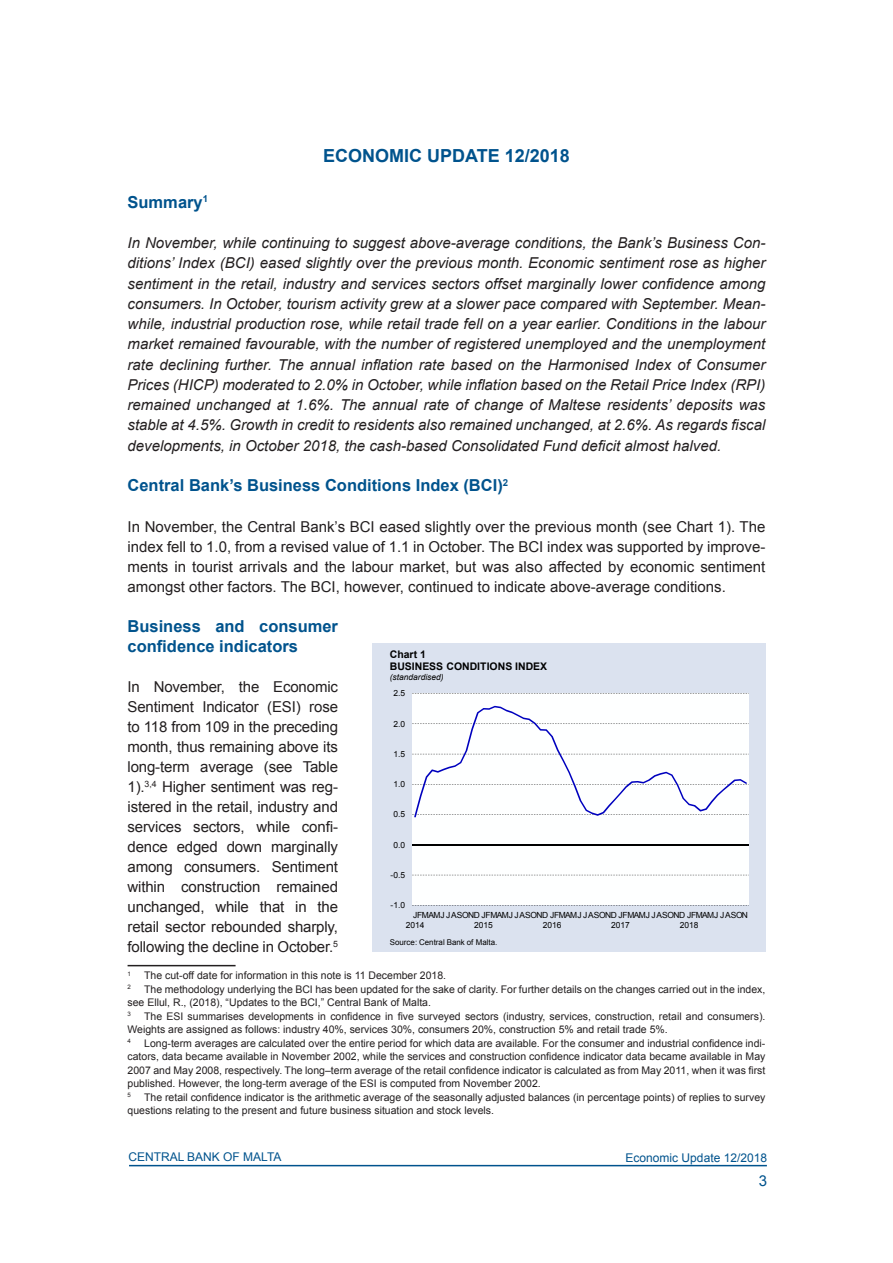
<style>
.page{position:relative;width:893px;height:1263px;background:#fff}
.page>*{position:absolute;margin:0;border:0;box-sizing:border-box;transform-origin:0 0}
.QR_Main_Title{font:700 18px "Arial";color:#00538d}
.QR_Subhead_Level_1{font:700 16.5px/20px "Arial";color:#00538d}
.QR_Normal_Text{font:italic 15px/20.2px "Arial";color:#231f20;text-align:justify}
.QR_Normal_Text-2{font:15px/20px "Arial";letter-spacing:-.005em;color:#231f20;text-align:justify}
.t1{font:15px "Arial";color:#00538d}
.t2{font:12px "Arial";color:#00538d}
.QR_Footnote{font:10.5px/13.5px "Arial";color:#231f20}
.t3{font:700 10.5px/12.1px "Arial";color:#000}
.t4{font:8.4px/9.8px "Arial";letter-spacing:-.025em;color:#000}
.t5{font:italic 8.4px "Arial";letter-spacing:-.005em;color:#000}
.t6{font:7.95px "Arial";color:#000}
.QR_Footnote-2{font:6.15px "Arial";color:#231f20}
</style>
<div class="page">
<hr style="left:129px;top:1165px;width:638px;height:1px;background:#00538d">
<hr style="left:128px;top:965px;width:108px;height:1px;background:#231f20">
<div style="left:372px;top:643px;width:393px;height:308px;background:#dbe2ef"></div>
<div style="left:412px;top:693px;width:337px;height:212px;background:#feffff"></div>
<hr style="left:412px;top:844px;width:337px;height:1px;background:#000">
<svg style="left:414px;top:706px;width:333px;height:111px"></svg>
<p class="QR_Main_Title" style="left:323px;top:144px;width:248px">ECONOMIC UPDATE 12/2018</p>
<p class="QR_Subhead_Level_1" style="left:128px;top:192px;width:82px">Summary<sup>1</sup></p>
<p class="QR_Normal_Text" style="left:128px;top:233px;width:639px">In November, while continuing to suggest above-average conditions, the Bank’s Business Con&shy;ditions’ Index (BCI) eased slightly over the previous month. Economic sentiment rose as higher sentiment in the retail, industry and services sectors offset marginally lower confidence among consumers. In October, tourism activity grew at a slower pace compared with September. Mean&shy;while, industrial production rose, while retail trade fell on a year earlier. Conditions in the labour market remained favourable, with the number of registered unemployed and the unemployment rate declining further. The annual inflation rate based on the Harmonised Index of Consumer Prices (HICP) moderated to 2.0% in October, while inflation based on the Retail Price Index (RPI) remained unchanged at 1.6%. The annual rate of change of Maltese residents’ deposits was stable at 4.5%. Growth in credit to residents also remained unchanged, at 2.6%. As regards fiscal developments, in October 2018, the cash-based Consolidated Fund deficit almost halved.</p>
<p class="QR_Subhead_Level_1" style="left:128px;top:476px;width:382px">Central Bank’s Business Conditions Index (BCI)<sup>2</sup></p>
<p class="QR_Normal_Text-2" style="left:128px;top:516px;width:639px">In November, the Central Bank’s BCI eased slightly over the previous month (see Chart 1). The index fell to 1.0, from a revised value of 1.1 in October. The BCI index was supported by improve&shy;ments in tourist arrivals and the labour market, but was also affected by economic sentiment amongst other factors. The BCI, however, continued to indicate above-average conditions.</p>
<p class="QR_Subhead_Level_1" style="left:128px;top:617px;width:212px">Business and consumer confidence indicators</p>
<p class="QR_Normal_Text-2" style="left:128px;top:677px;width:212px">In November, the Economic Sentiment Indicator (ESI) rose to 118 from 109 in the preceding month, thus remaining above its long-term average (see Table 1).<sup>3,4</sup> Higher sentiment was reg&shy;istered in the retail, industry and services sectors, while confi&shy;dence edged down marginally among consumers. Sentiment within construction remained unchanged, while that in the retail sector rebounded sharply, following the decline in October.<sup>5</sup></p>
<p class="QR_Footnote-2" style="left:128px;top:969px;width:5px">1</p>
<p class="QR_Footnote" style="left:144px;top:969px;width:303px">The cut-off date for information in this note is 11 December 2018.</p>
<p class="QR_Footnote-2" style="left:128px;top:983px;width:5px">2</p>
<p class="t3" style="left:390px;top:648px;width:159px">Chart 1<br>BUSINESS CONDITIONS INDEX</p>
<p class="t5" style="left:390px;top:672px;width:55px">(standardised)</p>
<p class="t4" style="left:393px;top:689px;width:13px">2.5</p>
<p class="t4" style="left:393px;top:719px;width:13px">2.0</p>
<p class="t4" style="left:393px;top:749px;width:13px">1.5</p>
<p class="t4" style="left:393px;top:779px;width:13px">1.0</p>
<p class="t4" style="left:393px;top:810px;width:13px">0.5</p>
<p class="t4" style="left:393px;top:840px;width:13px">0.0</p>
<p class="t4" style="left:391px;top:870px;width:16px">-0.5</p>
<p class="t4" style="left:391px;top:900px;width:16px">-1.0</p>
<p class="t4" style="left:406px;top:910px;width:344px;text-indent:7px">JFMAMJ JASOND JFMAMJ JASOND JFMAMJ JASOND JFMAMJ JASOND JFMAMJ JASON<br>2014</p>
<p class="t4" style="left:474px;top:920px;width:20px">2015</p>
<p class="t4" style="left:543px;top:920px;width:20px">2016</p>
<p class="t4" style="left:611px;top:920px;width:20px">2017</p>
<p class="t4" style="left:680px;top:920px;width:20px">2018</p>
<p class="t6" style="left:390px;top:937px;width:109px">Source: Central Bank of Malta.</p>
<p class="QR_Footnote" style="left:128px;top:982px;width:639px;text-indent:17px">The methodology underlying the BCI has been updated for the sake of clarity. For further details on the changes carried out in the index, see Ellul, R., (2018), “Updates to the BCI,” Central Bank of Malta.</p>
<p class="QR_Footnote-2" style="left:128px;top:1010px;width:5px">3</p>
<p class="QR_Footnote" style="left:128px;top:1009px;width:639px;text-indent:17px">The ESI summarises developments in confidence in five surveyed sectors (industry, services, construction, retail and consumers).<br>Weights are assigned as follows: industry 40%, services 30%, consumers 20%, construction 5% and retail trade 5%.</p>
<p class="QR_Footnote-2" style="left:128px;top:1037px;width:5px">4</p>
<p class="QR_Footnote" style="left:128px;top:1036px;width:639px;text-align:justify;text-indent:17px">Long-term averages are calculated over the entire period for which data are available. For the consumer and industrial confidence indi&shy;cators, data became available in November 2002, while the services and construction confidence indicator data became available in May 2007 and May 2008, respectively. The long–term average of the retail confidence indicator is calculated as from May 2011, when it was first published. However, the long-term average of the ESI is computed from November 2002.</p>
<p class="QR_Footnote-2" style="left:128px;top:1091px;width:5px">5</p>
<p class="QR_Footnote" style="left:128px;top:1090px;width:639px;text-indent:17px">The retail confidence indicator is the arithmetic average of the seasonally adjusted balances (in percentage points) of replies to survey questions relating to the present and future business situation and stock levels.</p>
<p class="t2" style="left:128px;top:1149px;width:155px">CENTRAL BANK OF MALTA</p>
<p class="t2" style="left:626px;top:1150px;width:143px">Economic Update 12/2018</p>
<h3 class="t1" style="left:759px;top:1171px;width:10px">3</h3>
</div>
